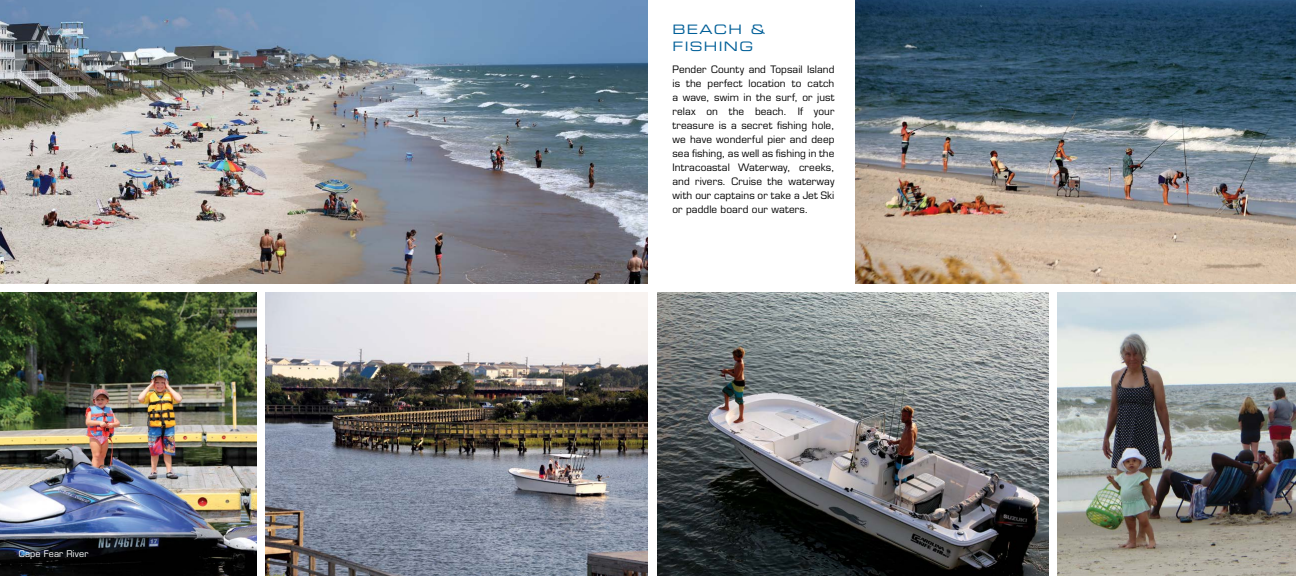
<style>
.page{position:relative;width:1296px;height:576px;background:#fff}
.page>*{position:absolute;margin:0;border:0;box-sizing:border-box;transform-origin:0 0}
.t1{font:13px/17px "Eurostile LT Std Ex 2";letter-spacing:.1em;color:#005f98}
.t2{font:10px/14px "Eurostile LT Std";letter-spacing:.01em;color:#000;text-align:justify}
.t3{font:9px "Eurostile LT Std";letter-spacing:.015em;color:#fff}
</style>
<div class="page">
<img style="left:0;top:292px;width:256px;height:284px">
<img style="left:855px;top:0;width:441px;height:284px">
<img style="left:266px;top:292px;width:382px;height:284px">
<img style="left:657px;top:292px;width:391px;height:284px">
<img style="left:0;top:0;width:648px;height:284px">
<img style="left:1058px;top:292px;width:238px;height:284px">
<p class="t3" style="left:19px;top:548px;width:71px">Cape Fear River</p>
<h1 class="t1" style="left:672px;top:21px;width:94px">BEACH &amp;<br>FISHING</h1>
<p class="t2" style="left:672px;top:63px;width:164px">Pender County and Topsail Island is the perfect location to catch a wave, swim in the surf, or just relax on the beach. If your treasure is a secret fishing hole, we have wonderful pier and deep sea fishing, as well as fishing in the Intracoastal Waterway, creeks, and rivers. Cruise the waterway with our captains or take a Jet Ski or paddle board our waters.</p>
</div>
